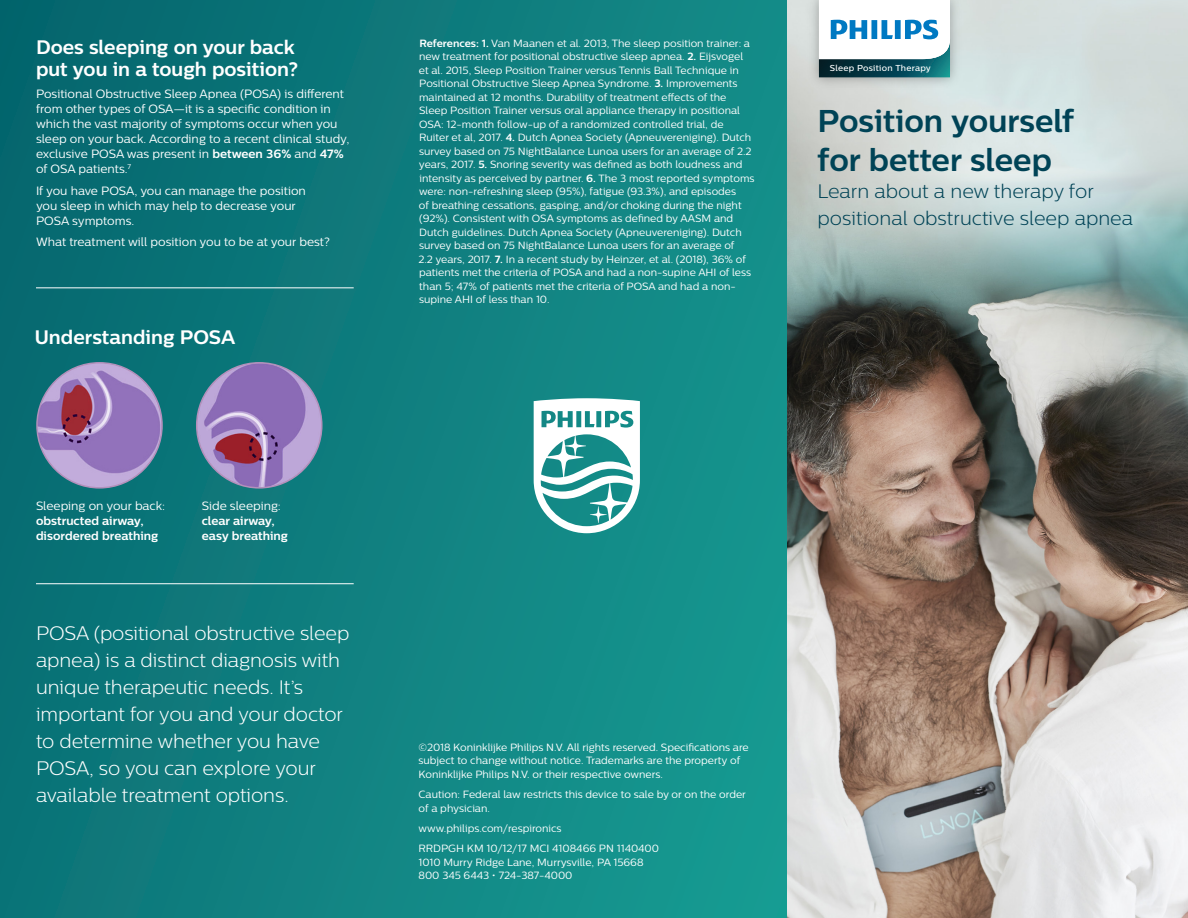
<style>
.page{position:relative;width:1188px;height:918px;background:#fff}
.page>*{position:absolute;margin:0;border:0;box-sizing:border-box;transform-origin:0 0}
.t1{font:700 31.5px/39px "Centrale Sans";color:#004356}
.t2{font:300 19.5px/27px "Centrale Sans";letter-spacing:-.005em;color:#fff}
.t3{font:700 19.5px/22.5px "Centrale Sans";color:#fff}
.t4{font:300 19.5px/27px "Centrale Sans";color:#004356}
.t5{font:12px/15px "Centrale Sans";color:#fff}
.t6{font:700 12px/15px "Centrale Sans";color:#fff}
.t7{font:10.5px/13.5px "Centrale Sans";color:#fff}
.t8{font:500 8.7px "Centrale Sans";letter-spacing:.025em;color:#fff}
.s1{font-weight:700}
.s2{font-weight:400}
</style>
<div class="page">
<div style="left:0;top:0;width:787px;height:918px;background:linear-gradient(to right,#086b72,#16948e)"></div>
<img style="left:787px;top:0;width:401px;height:918px">
<hr style="left:36px;top:287px;width:318px;height:1px;background:#fff">
<hr style="left:36px;top:583px;width:318px;height:1px;background:#fff">
<img style="left:803px;top:0;width:163px;height:93px">
<svg style="left:819px;top:0;width:131px;height:77px"></svg>
<img style="left:37px;top:363px;width:125px;height:125px;border-radius:63px">
<img style="left:197px;top:363px;width:125px;height:125px;border-radius:63px">
<svg style="left:534px;top:398px;width:106px;height:135px"></svg>
<p class="t3" style="left:36px;top:35px;width:264px">Does sleeping on your back put you in a tough position?</p>
<p class="t5" style="left:36px;top:86px;width:315px">Positional Obstructive Sleep Apnea (POSA) is different from other types of OSA—it is a specific condition in which the vast majority of symptoms occur when you sleep on your back. According to a recent clinical study, exclusive POSA was present in <span class="s1">between 36%</span> and <span class="s1">47% </span>of OSA patients.<sup>7</sup></p>
<p class="t5" style="left:36px;top:183px;width:271px">If you have POSA, you can manage the position you sleep in which may help to decrease your<br>POSA symptoms.</p>
<p class="t5" style="left:36px;top:234px;width:295px">What treatment will position you to be at your best?</p>
<p class="t3" style="left:35px;top:325px;width:202px">Understanding POSA</p>
<p class="t6" style="left:36px;top:498px;width:131px"><span class="s2">Sleeping on your back: </span>obstructed airway, disordered breathing</p>
<p class="t6" style="left:202px;top:498px;width:88px"><span class="s2">Side sleeping: </span>clear airway, easy breathing</p>
<p class="t2" style="left:36px;top:619px;width:315px">POSA (positional obstructive sleep apnea) is a distinct diagnosis with unique therapeutic needs. It’s important for you and your doctor to determine whether you have<br>POSA, so you can explore your available treatment options.</p>
<p class="t7" style="left:419px;top:36px;width:338px"><span class="s1">References: 1.</span> Van Maanen et al. 2013, The sleep position trainer: a new treatment for positional obstructive sleep apnea. <span class="s1">2.</span> Eijsvogel et al. 2015, Sleep Position Trainer versus Tennis Ball Technique in Positional Obstructive Sleep Apnea Syndrome. <span class="s1">3.</span> Improvements maintained at 12 months. Durability of treatment effects of the Sleep Position Trainer versus oral appliance therapy in positional OSA: 12-month follow-up of a randomized controlled trial, de Ruiter et al, 2017. <span class="s1">4.</span> Dutch Apnea Society (Apneuvereniging). Dutch survey based on 75 NightBalance Lunoa users for an average of 2.2 years, 2017. <span class="s1">5.</span> Snoring severity was defined as both loudness and intensity as perceived by partner. <span class="s1">6.</span> The 3 most reported symptoms were: non-refreshing sleep (95%), fatigue (93.3%), and episodes<br>of breathing cessations, gasping, and/or choking during the night (92%). Consistent with OSA symptoms as defined by AASM and Dutch guidelines. Dutch Apnea Society (Apneuvereniging). Dutch survey based on 75 NightBalance Lunoa users for an average of<br>2.2 years, 2017. <span class="s1">7.</span> In a recent study by Heinzer, et al. (2018), 36% of patients met the criteria of POSA and had a non-supine AHI of less than 5; 47% of patients met the criteria of POSA and had a non&shy;supine AHI of less than 10.</p>
<p class="t8" style="left:830px;top:63px;width:103px">Sleep Position Therapy</p>
<p class="t1" style="left:818px;top:101px;width:258px">Position yourself for better sleep</p>
<p class="t4" style="left:818px;top:178px;width:317px">Learn about a new therapy for positional obstructive sleep apnea</p>
<p class="t7" style="left:419px;top:740px;width:332px">©2018 Koninklijke Philips N.V. All rights reserved. Specifications are subject to change without notice. Trademarks are the property of<br>Koninklijke Philips N.V. or their respective owners.</p>
<p class="t7" style="left:419px;top:787px;width:329px">Caution: Federal law restricts this device to sale by or on the order of a physician.</p>
<p class="t7" style="left:419px;top:821px;width:145px">www.philips.com/respironics</p>
<p class="t7" style="left:419px;top:841px;width:242px">RRDPGH KM 10/12/17 MCI 4108466 PN 1140400<br>1010 Murry Ridge Lane, Murrysville, PA 15668<br>800 345 6443 • 724-387-4000</p>
</div>
